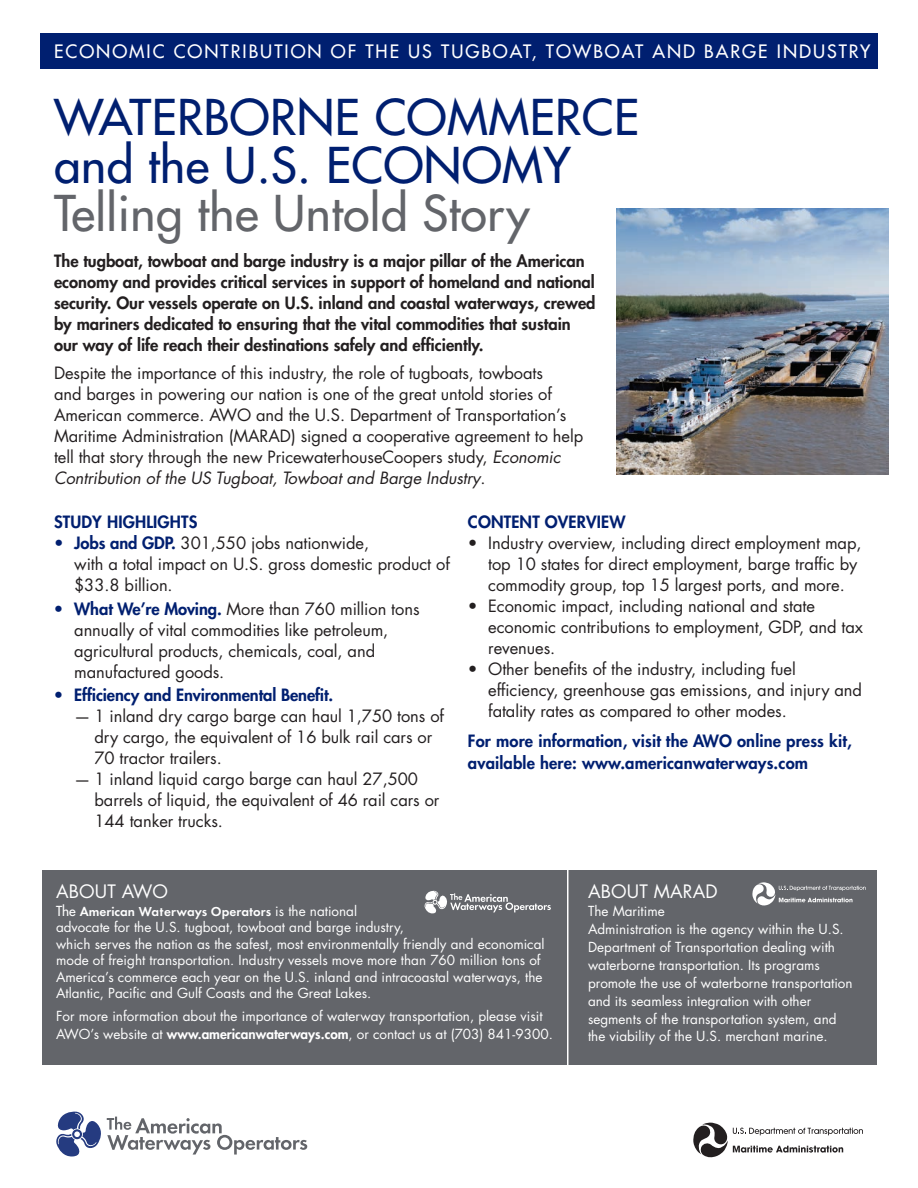
<style>
.page{position:relative;width:918px;height:1188px;background:#fff}
.page>*{position:absolute;margin:0;border:0;box-sizing:border-box;transform-origin:0 0}
.t1{font:48px/48px "Futura";letter-spacing:.01em;color:#001f70}
.t2{font:48px "Futura";letter-spacing:.01em;color:#63656a}
.t3{font:18px "Futura";letter-spacing:.11em;color:#fff}
.t4{font:18px "Futura";letter-spacing:.01em;color:#fff}
.t5{font:16.5px/21px "Futura";letter-spacing:-.005em;color:#231f20}
.t6{font:800 16.5px/21px "Futura";color:#231f20}
.t7{font:800 16.5px/22.5px "Futura";letter-spacing:.01em;color:#001f70}
.t8{font:13.5px/18px "Futura";color:#fff}
.t9{font:13.5px "Futura Demi Bold DTC";color:#fff}
.s1{font-style:italic}
.s2{font-weight:800;color:#001f70}
.s3{font-family:"Futura"}
.s4{font-weight:800}
</style>
<div class="page">
<div style="left:43px;top:870px;width:834px;height:194px;background:#63656a"></div>
<hr style="left:567px;top:861px;width:1px;height:233px;background:#fff">
<img style="left:617px;top:208px;width:271px;height:267px">
<svg style="left:56px;top:1111px;width:251px;height:46px"></svg>
<svg style="left:424px;top:891px;width:127px;height:23px"></svg>
<svg style="left:752px;top:882px;width:114px;height:24px"></svg>
<svg style="left:693px;top:1123px;width:170px;height:35px"></svg>
<div style="left:40px;top:33px;width:838px;height:36px;background:#001f70"></div>
<p class="t3" style="left:54px;top:40px;width:818px">ECONOMIC CONTRIBUTION OF THE US TUGBOAT, TOWBOAT AND BARGE INDUSTRY</p>
<h1 class="t1" style="left:54px;top:94px;width:587px">WATERBORNE COMMERCE and the U.S. ECONOMY</h1>
<h1 class="t2" style="left:54px;top:183px;width:477px">Telling the Untold Story</h1>
<p class="t6" style="left:54px;top:250px;width:543px">The tugboat, towboat and barge industry is a major pillar of the American economy and provides critical services in support of homeland and national security. Our vessels operate on U.S. inland and coastal waterways, crewed by mariners dedicated to ensuring that the vital commodities that sustain our way of life reach their destinations safely and efficiently.</p>
<p class="t5" style="left:54px;top:363px;width:531px">Despite the importance of this industry, the role of tugboats, towboats<br>and barges in powering our nation is one of the great untold stories of American commerce. AWO and the U.S. Department of Transportation’s Maritime Administration (MARAD) signed a cooperative agreement to help tell that story through the new PricewaterhouseCoopers study, <span class="s1">Economic Contribution of the US Tugboat, Towboat and Barge Industry</span>.</p>
<p class="t7" style="left:54px;top:511px;width:145px">STUDY HIGHLIGHTS</p>
<p class="t5" style="left:74px;top:533px;width:377px;text-indent:-20px"><span class="s2">• Jobs and GDP.</span> 301,550 jobs nationwide,<br>with a total impact on U.S. gross domestic product of $33.8 billion.</p>
<p class="t5" style="left:74px;top:598px;width:347px;text-indent:-20px"><span class="s2">• What We’re Moving.</span> More than 760 million tons annually of vital commodities like petroleum, agricultural products, chemicals, coal, and manufactured goods.</p>
<p class="t7" style="left:54px;top:683px;width:281px">• Efficiency and Environmental Benefit.</p>
<p class="t5" style="left:94px;top:705px;width:351px;text-indent:-20px">— 1 inland dry cargo barge can haul 1,750 tons of dry cargo, the equivalent of 16 bulk rail cars or<br>70 tractor trailers.</p>
<p class="t5" style="left:94px;top:768px;width:347px;text-indent:-20px">— 1 inland liquid cargo barge can haul 27,500 barrels of liquid, the equivalent of 46 rail cars or<br>144 tanker trucks.</p>
<p class="t7" style="left:468px;top:511px;width:159px">CONTENT OVERVIEW</p>
<p class="t5" style="left:488px;top:533px;width:375px;text-indent:-20px">• Industry overview, including direct employment map, top 10 states for direct employment, barge traffic by commodity group, top 15 largest ports, and more.</p>
<p class="t5" style="left:488px;top:596px;width:376px;text-indent:-20px">• Economic impact, including national and state economic contributions to employment, GDP, and tax revenues.</p>
<p class="t5" style="left:488px;top:659px;width:375px;text-indent:-20px">• Other benefits of the industry, including fuel efficiency, greenhouse gas emissions, and injury and fatality rates as compared to other modes.</p>
<p class="t7" style="left:468px;top:729px;width:385px">For more information, visit the AWO online press kit, available here: www.americanwaterways.com</p>
<p class="t4" style="left:56px;top:879px;width:114px">ABOUT AWO</p>
<p class="t9" style="left:56px;top:903px;width:303px"><span class="s3">The</span> American Waterways Operators <span class="s3">is the national</span></p>
<p class="t8" style="left:56px;top:919px;width:490px;line-height:16.5px">advocate for the U.S. tugboat, towboat and barge industry,<br>which serves the nation as the safest, most environmentally friendly and economical mode of freight transportation. Industry vessels move more than 760 million tons of America’s commerce each year on the U.S. inland and intracoastal waterways, the Atlantic, Pacific and Gulf Coasts and the Great Lakes.</p>
<p class="t8" style="left:56px;top:1007px;width:498px">For more information about the importance of waterway transportation, please visit<br>AWO’s website at <span class="s4">www.americanwaterways.com</span>, or contact us at (703) 841-9300.</p>
<p class="t4" style="left:588px;top:879px;width:131px">ABOUT MARAD</p>
<p class="t8" style="left:588px;top:902px;width:266px">The Maritime<br>Administration is the agency within the U.S.<br>Department of Transportation dealing with waterborne transportation. Its programs promote the use of waterborne transportation and its seamless integration with other segments of the transportation system, and the viability of the U.S. merchant marine.</p>
</div>
